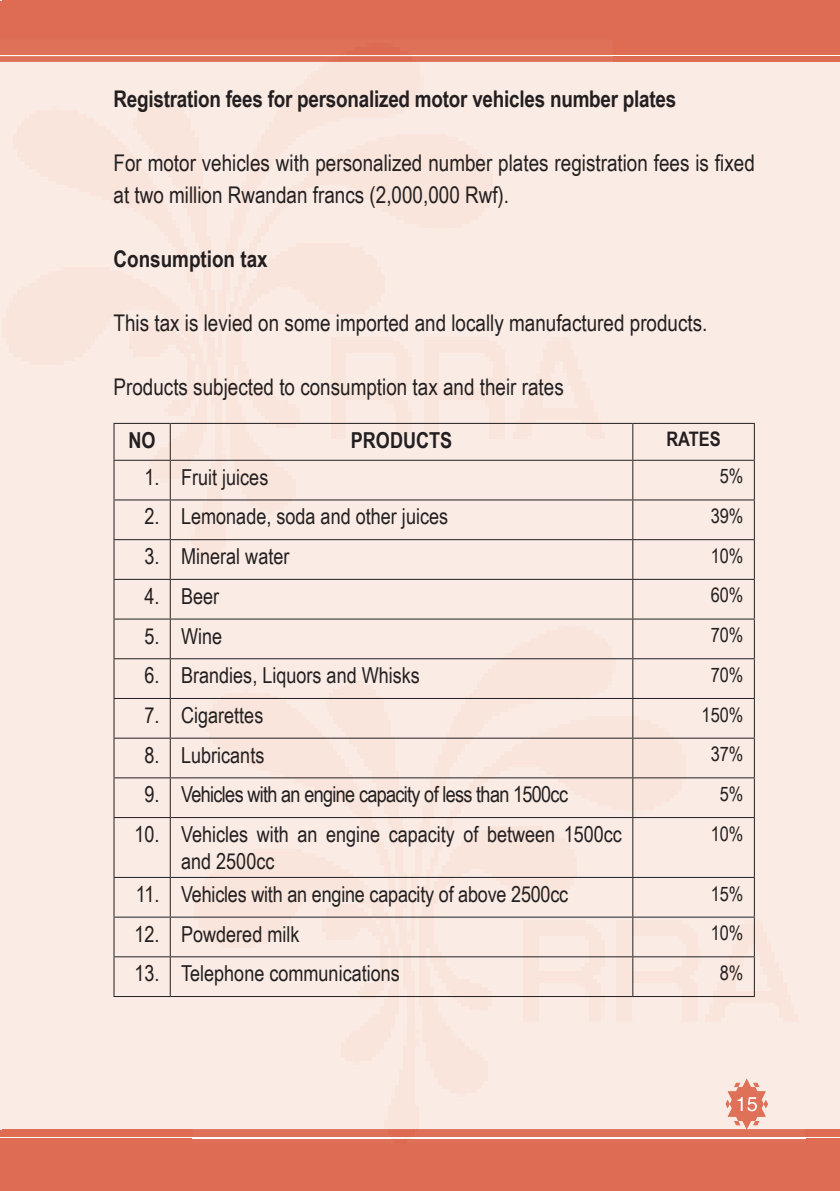
<style>
.page{position:relative;width:840px;height:1191px;background:#fff}
.page>*{position:absolute;margin:0;border:0;box-sizing:border-box;transform-origin:0 0}
.t1{font:23px/32px "Arial Narrow";color:#231f20}
.t2{font:700 23px "Arial Narrow";letter-spacing:-.01em;color:#231f20}
.t3{font:22px/26.4px "Arial Narrow";color:#231f20}
.t4{font:22px "Arial Narrow";letter-spacing:-.03em;color:#231f20}
.t5{font:700 22px "Arial Narrow";color:#231f20}
.t6{font:20px "Arial Narrow";color:#231f20}
.t7{font:700 20px "Arial Narrow";color:#231f20}
</style>
<div class="page">
<div style="left:0;top:0;width:839px;height:1191px;background:#faebe4"></div>
<div style="left:2px;top:1129px;width:837px;height:62px;background:#dd6c53"></div>
<hr style="left:0;top:1130px;width:2px;height:61px;background:#dd6c53">
<div style="left:2px;top:0;width:837px;height:62px;background:#dd6c53"></div>
<hr style="left:0;top:1px;width:2px;height:61px;background:#dd6c53">
<hr style="left:0;top:1137px;width:839px;height:1px;background:#fff">
<hr style="left:0;top:55px;width:839px;height:1px;background:#fff">
<img style="left:0;top:56px;width:612px;height:504px">
<img style="left:192px;top:622px;width:612px;height:517px">
<img style="left:725px;top:1078px;width:42px;height:51px">
<img style="left:737px;top:1097px;width:19px;height:14px">
<img style="left:192px;top:1137px;width:612px;height:1px">
<hr style="left:113px;top:423px;width:57px;height:1px;background:#231f20">
<hr style="left:113px;top:424px;width:1px;height:36px;background:#231f20">
<hr style="left:170px;top:423px;width:462px;height:1px;background:#231f20">
<hr style="left:170px;top:424px;width:1px;height:36px;background:#231f20">
<hr style="left:632px;top:423px;width:122px;height:1px;background:#231f20">
<hr style="left:632px;top:424px;width:1px;height:36px;background:#231f20">
<hr style="left:753px;top:424px;width:1px;height:36px;background:#231f20">
<hr style="left:113px;top:460px;width:57px;height:1px;background:#231f20">
<hr style="left:113px;top:461px;width:1px;height:38px;background:#231f20">
<hr style="left:170px;top:460px;width:462px;height:1px;background:#231f20">
<hr style="left:170px;top:461px;width:1px;height:38px;background:#231f20">
<hr style="left:632px;top:460px;width:122px;height:1px;background:#231f20">
<hr style="left:632px;top:461px;width:1px;height:38px;background:#231f20">
<hr style="left:753px;top:461px;width:1px;height:38px;background:#231f20">
<hr style="left:113px;top:499px;width:57px;height:1px;background:#231f20">
<hr style="left:113px;top:500px;width:1px;height:39px;background:#231f20">
<hr style="left:170px;top:499px;width:462px;height:1px;background:#231f20">
<hr style="left:170px;top:500px;width:1px;height:39px;background:#231f20">
<hr style="left:632px;top:499px;width:122px;height:1px;background:#231f20">
<hr style="left:632px;top:500px;width:1px;height:39px;background:#231f20">
<hr style="left:753px;top:500px;width:1px;height:39px;background:#231f20">
<hr style="left:113px;top:539px;width:57px;height:1px;background:#231f20">
<hr style="left:113px;top:540px;width:1px;height:39px;background:#231f20">
<hr style="left:170px;top:539px;width:462px;height:1px;background:#231f20">
<hr style="left:170px;top:540px;width:1px;height:39px;background:#231f20">
<hr style="left:632px;top:539px;width:122px;height:1px;background:#231f20">
<hr style="left:632px;top:540px;width:1px;height:39px;background:#231f20">
<hr style="left:753px;top:540px;width:1px;height:39px;background:#231f20">
<hr style="left:113px;top:579px;width:57px;height:1px;background:#231f20">
<hr style="left:113px;top:580px;width:1px;height:38px;background:#231f20">
<hr style="left:170px;top:579px;width:462px;height:1px;background:#231f20">
<hr style="left:170px;top:580px;width:1px;height:38px;background:#231f20">
<hr style="left:632px;top:579px;width:122px;height:1px;background:#231f20">
<hr style="left:632px;top:580px;width:1px;height:38px;background:#231f20">
<hr style="left:753px;top:580px;width:1px;height:38px;background:#231f20">
<hr style="left:113px;top:618px;width:57px;height:1px;background:#231f20">
<hr style="left:113px;top:619px;width:1px;height:39px;background:#231f20">
<hr style="left:170px;top:618px;width:462px;height:1px;background:#231f20">
<hr style="left:170px;top:619px;width:1px;height:39px;background:#231f20">
<hr style="left:632px;top:618px;width:122px;height:1px;background:#231f20">
<hr style="left:632px;top:619px;width:1px;height:39px;background:#231f20">
<hr style="left:753px;top:619px;width:1px;height:39px;background:#231f20">
<hr style="left:113px;top:658px;width:57px;height:1px;background:#231f20">
<hr style="left:113px;top:659px;width:1px;height:39px;background:#231f20">
<hr style="left:170px;top:658px;width:462px;height:1px;background:#231f20">
<hr style="left:170px;top:659px;width:1px;height:39px;background:#231f20">
<hr style="left:632px;top:658px;width:122px;height:1px;background:#231f20">
<hr style="left:632px;top:659px;width:1px;height:39px;background:#231f20">
<hr style="left:753px;top:659px;width:1px;height:39px;background:#231f20">
<hr style="left:113px;top:698px;width:57px;height:1px;background:#231f20">
<hr style="left:113px;top:699px;width:1px;height:38px;background:#231f20">
<hr style="left:170px;top:698px;width:462px;height:1px;background:#231f20">
<hr style="left:170px;top:699px;width:1px;height:38px;background:#231f20">
<hr style="left:632px;top:698px;width:122px;height:1px;background:#231f20">
<hr style="left:632px;top:699px;width:1px;height:38px;background:#231f20">
<hr style="left:753px;top:699px;width:1px;height:38px;background:#231f20">
<hr style="left:113px;top:737px;width:57px;height:1px;background:#231f20">
<hr style="left:113px;top:738px;width:1px;height:39px;background:#231f20">
<hr style="left:170px;top:737px;width:462px;height:1px;background:#231f20">
<hr style="left:170px;top:738px;width:1px;height:39px;background:#231f20">
<hr style="left:632px;top:737px;width:122px;height:1px;background:#231f20">
<hr style="left:632px;top:738px;width:1px;height:39px;background:#231f20">
<hr style="left:753px;top:738px;width:1px;height:39px;background:#231f20">
<hr style="left:113px;top:777px;width:57px;height:1px;background:#231f20">
<hr style="left:113px;top:778px;width:1px;height:39px;background:#231f20">
<hr style="left:170px;top:777px;width:462px;height:1px;background:#231f20">
<hr style="left:170px;top:778px;width:1px;height:39px;background:#231f20">
<hr style="left:632px;top:777px;width:122px;height:1px;background:#231f20">
<hr style="left:632px;top:778px;width:1px;height:39px;background:#231f20">
<hr style="left:753px;top:778px;width:1px;height:39px;background:#231f20">
<hr style="left:113px;top:817px;width:57px;height:1px;background:#231f20">
<hr style="left:113px;top:818px;width:1px;height:59px;background:#231f20">
<hr style="left:170px;top:817px;width:462px;height:1px;background:#231f20">
<hr style="left:170px;top:818px;width:1px;height:59px;background:#231f20">
<hr style="left:632px;top:817px;width:122px;height:1px;background:#231f20">
<hr style="left:632px;top:818px;width:1px;height:59px;background:#231f20">
<hr style="left:753px;top:818px;width:1px;height:59px;background:#231f20">
<hr style="left:113px;top:877px;width:57px;height:1px;background:#231f20">
<hr style="left:113px;top:878px;width:1px;height:38px;background:#231f20">
<hr style="left:170px;top:877px;width:462px;height:1px;background:#231f20">
<hr style="left:170px;top:878px;width:1px;height:38px;background:#231f20">
<hr style="left:632px;top:877px;width:122px;height:1px;background:#231f20">
<hr style="left:632px;top:878px;width:1px;height:38px;background:#231f20">
<hr style="left:753px;top:878px;width:1px;height:38px;background:#231f20">
<hr style="left:113px;top:916px;width:57px;height:1px;background:#231f20">
<hr style="left:113px;top:917px;width:1px;height:39px;background:#231f20">
<hr style="left:170px;top:916px;width:462px;height:1px;background:#231f20">
<hr style="left:170px;top:917px;width:1px;height:39px;background:#231f20">
<hr style="left:632px;top:916px;width:122px;height:1px;background:#231f20">
<hr style="left:632px;top:917px;width:1px;height:39px;background:#231f20">
<hr style="left:753px;top:917px;width:1px;height:39px;background:#231f20">
<hr style="left:113px;top:956px;width:57px;height:1px;background:#231f20">
<hr style="left:113px;top:957px;width:1px;height:39px;background:#231f20">
<hr style="left:170px;top:956px;width:462px;height:1px;background:#231f20">
<hr style="left:170px;top:957px;width:1px;height:39px;background:#231f20">
<hr style="left:632px;top:956px;width:122px;height:1px;background:#231f20">
<hr style="left:632px;top:957px;width:1px;height:39px;background:#231f20">
<hr style="left:753px;top:957px;width:1px;height:39px;background:#231f20">
<hr style="left:113px;top:996px;width:57px;height:1px;background:#231f20">
<hr style="left:170px;top:996px;width:462px;height:1px;background:#231f20">
<hr style="left:632px;top:996px;width:122px;height:1px;background:#231f20">
<p class="t2" style="left:113px;top:81px;width:564px">Registration fees for personalized motor vehicles number plates</p>
<p class="t1" style="left:113px;top:146px;width:642px">For motor vehicles with personalized number plates registration fees is fixed at two million Rwandan francs (2,000,000 Rwf).</p>
<p class="t2" style="left:113px;top:241px;width:156px">Consumption tax</p>
<p class="t1" style="left:113px;top:306px;width:595px">This tax is levied on some imported and locally manufactured products.</p>
<p class="t1" style="left:113px;top:370px;width:451px">Products subjected to consumption tax and their rates</p>
<p class="t5" style="left:128px;top:423px;width:29px">NO</p>
<p class="t5" style="left:350px;top:423px;width:103px">PRODUCTS</p>
<p class="t7" style="left:666px;top:424px;width:56px">RATES</p>
<p class="t3" style="left:144px;top:463px;width:125px">1. Fruit juices</p>
<p class="t6" style="left:719px;top:461px;width:25px">5%</p>
<p class="t3" style="left:144px;top:503px;width:305px">2. Lemonade, soda and other juices</p>
<p class="t6" style="left:710px;top:501px;width:34px">39%</p>
<p class="t3" style="left:144px;top:542px;width:146px">3. Mineral water</p>
<p class="t6" style="left:710px;top:541px;width:34px">10%</p>
<p class="t3" style="left:144px;top:582px;width:76px">4. Beer</p>
<p class="t6" style="left:710px;top:580px;width:34px">60%</p>
<p class="t3" style="left:144px;top:622px;width:79px">5. Wine</p>
<p class="t6" style="left:710px;top:620px;width:34px">70%</p>
<p class="t3" style="left:144px;top:661px;width:277px">6. Brandies, Liquors and Whisks</p>
<p class="t6" style="left:710px;top:660px;width:34px">70%</p>
<p class="t3" style="left:144px;top:701px;width:120px">7. Cigarettes</p>
<p class="t6" style="left:701px;top:700px;width:43px">150%</p>
<p class="t3" style="left:144px;top:741px;width:121px">8. Lubricants</p>
<p class="t6" style="left:710px;top:739px;width:34px">37%</p>
<p class="t4" style="left:144px;top:778px;width:425px">9. Vehicles with an engine capacity of less than 1500cc</p>
<p class="t6" style="left:719px;top:779px;width:25px">5%</p>
<p class="t3" style="left:181px;top:820px;width:442px;text-indent:-47px">10. Vehicles with an engine capacity of between 1500cc and 2500cc</p>
<p class="t6" style="left:710px;top:819px;width:34px">10%</p>
<p class="t3" style="left:136px;top:880px;width:434px">11. Vehicles with an engine capacity of above 2500cc</p>
<p class="t6" style="left:710px;top:878px;width:34px">15%</p>
<p class="t3" style="left:134px;top:920px;width:166px">12. Powdered milk</p>
<p class="t6" style="left:710px;top:918px;width:34px">10%</p>
<p class="t3" style="left:134px;top:959px;width:267px">13. Telephone communications</p>
<p class="t6" style="left:719px;top:958px;width:25px">8%</p>
</div>
